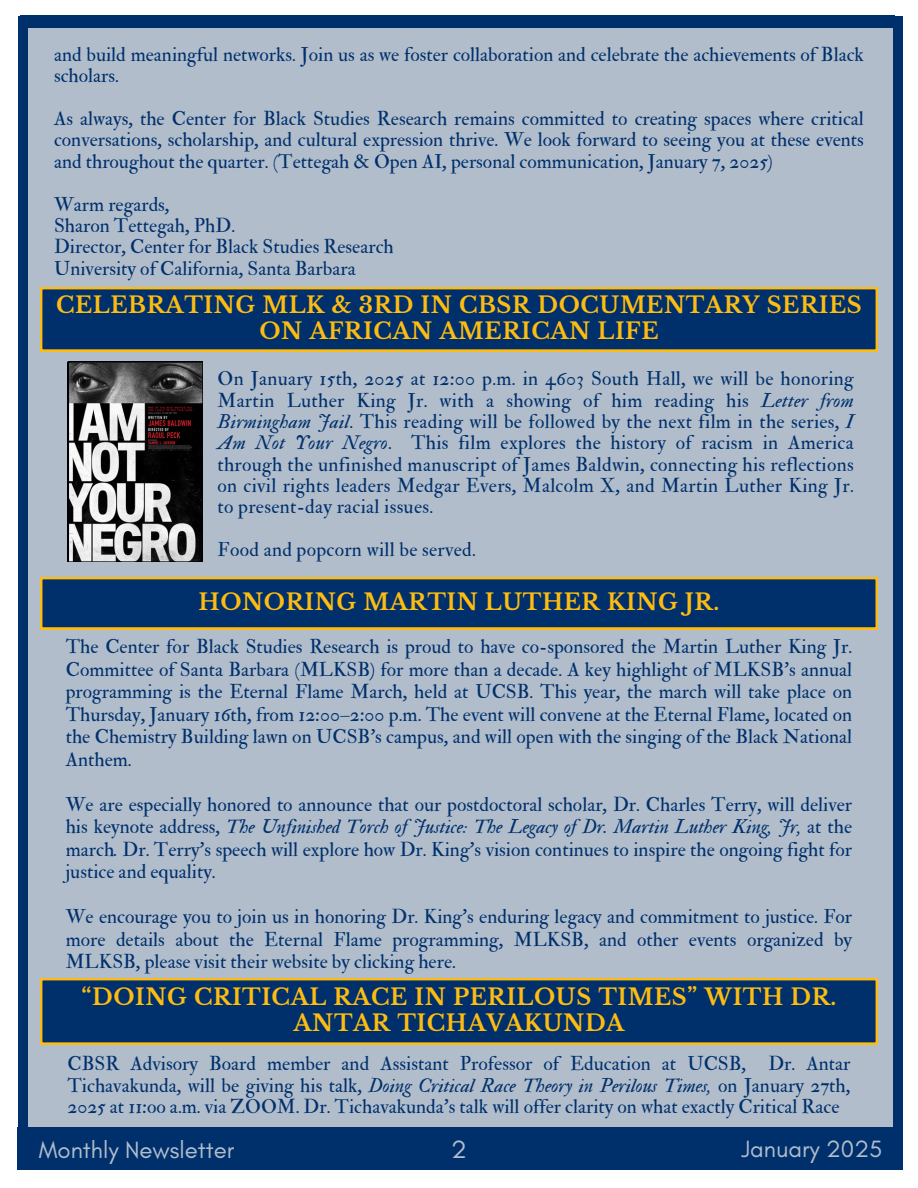
<style>
.page{position:relative;width:918px;height:1188px;background:#fff}
.page>*{position:absolute;margin:0;border:0;box-sizing:border-box;transform-origin:0 0}
.t1{font:25.5px "Glacial Indifference";color:#b1bdcb}
.t2{font:24px "Glacial Indifference";color:#b1bdcb}
.t3{font:700 22.5px/25.8px "Libre Baskerville";letter-spacing:.025em;color:#febc11;text-align:center}
.t4{font:19.5px/21.3px "IM FELL Double Pica Roman";color:#00306c;text-align:justify}
.s1{font-family:"IM FELL Double Pica Italic"}
</style>
<div class="page">
<div style="left:21px;top:16px;width:874px;height:1116px;background:#b1bdcb"></div>
<div style="left:17px;top:1128px;width:883px;height:42px;background:#00306c"></div>
<div style="left:18px;top:16px;width:10px;height:1152px;background:#00306c"></div>
<div style="left:894px;top:16px;width:9px;height:1154px;background:#00306c"></div>
<div style="left:21px;top:16px;width:874px;height:12px;background:#00306c"></div>
<svg style="left:40px;top:287px;width:838px;height:64px;background:#113965"></svg>
<svg style="left:68px;top:362px;width:135px;height:200px;background:#696767"></svg>
<svg style="left:40px;top:978px;width:838px;height:67px;background:#143b64"></svg>
<svg style="left:40px;top:577px;width:838px;height:52px;background:#153b64"></svg>
<p class="t4" style="left:54px;top:44px;width:811px">and build meaningful networks. Join us as we foster collaboration and celebrate the achievements of Black scholars.</p>
<p class="t4" style="left:54px;top:108px;width:811px">As always, the Center for Black Studies Research remains committed to creating spaces where critical conversations, scholarship, and cultural expression thrive. We look forward to seeing you at these events and throughout the quarter. (Tettegah &amp; Open AI, personal communication, January 7, 2025)</p>
<p class="t4" style="left:54px;top:194px;width:117px">Warm regards,</p>
<h1 class="t4" style="left:54px;top:215px;width:183px">Sharon Tettegah, PhD.</h1>
<p class="t4" style="left:54px;top:237px;width:341px">Director, Center for Black Studies Research</p>
<p class="t4" style="left:54px;top:258px;width:303px">University of California, Santa Barbara</p>
<p class="t3" style="left:56px;top:293px;width:807px">CELEBRATING MLK &amp; 3RD IN CBSR DOCUMENTARY SERIES<br>ON AFRICAN AMERICAN LIFE</p>
<p class="t4" style="left:218px;top:368px;width:638px">On January 15th, 2025 at 12:00 p.m. in 4603 South Hall, we will be honoring Martin Luther King Jr. with a showing of him reading his <span class="s1">Letter from Birmingham Jail</span>. This reading will be followed by the next film in the series, <span class="s1">I Am Not Your Negro</span>. This film explores the history of racism in America through the unfinished manuscript of James Baldwin, connecting his reflections on civil rights leaders Medgar Evers, Malcolm X, and Martin Luther King Jr. to present-day racial issues.</p>
<p class="t4" style="left:218px;top:539px;width:260px">Food and popcorn will be served.</p>
<p class="t3" style="left:199px;top:589px;width:522px">HONORING MARTIN LUTHER KING JR.</p>
<h1 class="t4" style="left:66px;top:636px;width:788px;line-height:22.5px">The Center for Black Studies Research is proud to have co-sponsored the Martin Luther King Jr.<br>Committee of Santa Barbara (MLKSB) for more than a decade. A key highlight of MLKSB’s annual programming is the Eternal Flame March, held at UCSB. This year, the march will take place on Thursday, January 16th, from 12:00–2:00 p.m. The event will convene at the Eternal Flame, located on the Chemistry Building lawn on UCSB’s campus, and will open with the singing of the Black National Anthem.</h1>
<p class="t4" style="left:66px;top:793px;width:788px;line-height:22.5px">We are especially honored to announce that our postdoctoral scholar, Dr. Charles Terry, will deliver his keynote address, <span class="s1">The Unfinished Torch of Justice: The Legacy of Dr. Martin Luther King, Jr,</span> at the march<span class="s1">.</span> Dr. Terry’s speech will explore how Dr. King’s vision continues to inspire the ongoing fight for justice and equality.</p>
<p class="t4" style="left:66px;top:906px;width:788px;line-height:22.5px">We encourage you to join us in honoring Dr. King’s enduring legacy and commitment to justice. For more details about the Eternal Flame programming, MLKSB, and other events organized by MLKSB, please visit their website by clicking here.</p>
<p class="t3" style="left:82px;top:985px;width:756px">“DOING CRITICAL RACE IN PERILOUS TIMES” WITH DR.<br>ANTAR TICHAVAKUNDA</p>
<h1 class="t4" style="left:68px;top:1053px;width:784px">CBSR Advisory Board member and Assistant Professor of Education at UCSB, Dr. Antar Tichavakunda, will be giving his talk, <span class="s1">Doing Critical Race Theory in Perilous Times,</span> on January 27th, 2025 at 11:oo a.m. via ZOOM. Dr. Tichavakunda’s talk will offer clarity on what exactly Critical Race</h1>
<p class="t2" style="left:39px;top:1135px;width:197px">Monthly Newsletter</p>
<p class="t1" style="left:451px;top:1134px;width:17px">2</p>
<p class="t2" style="left:742px;top:1134px;width:142px">January 2025</p>
</div>
